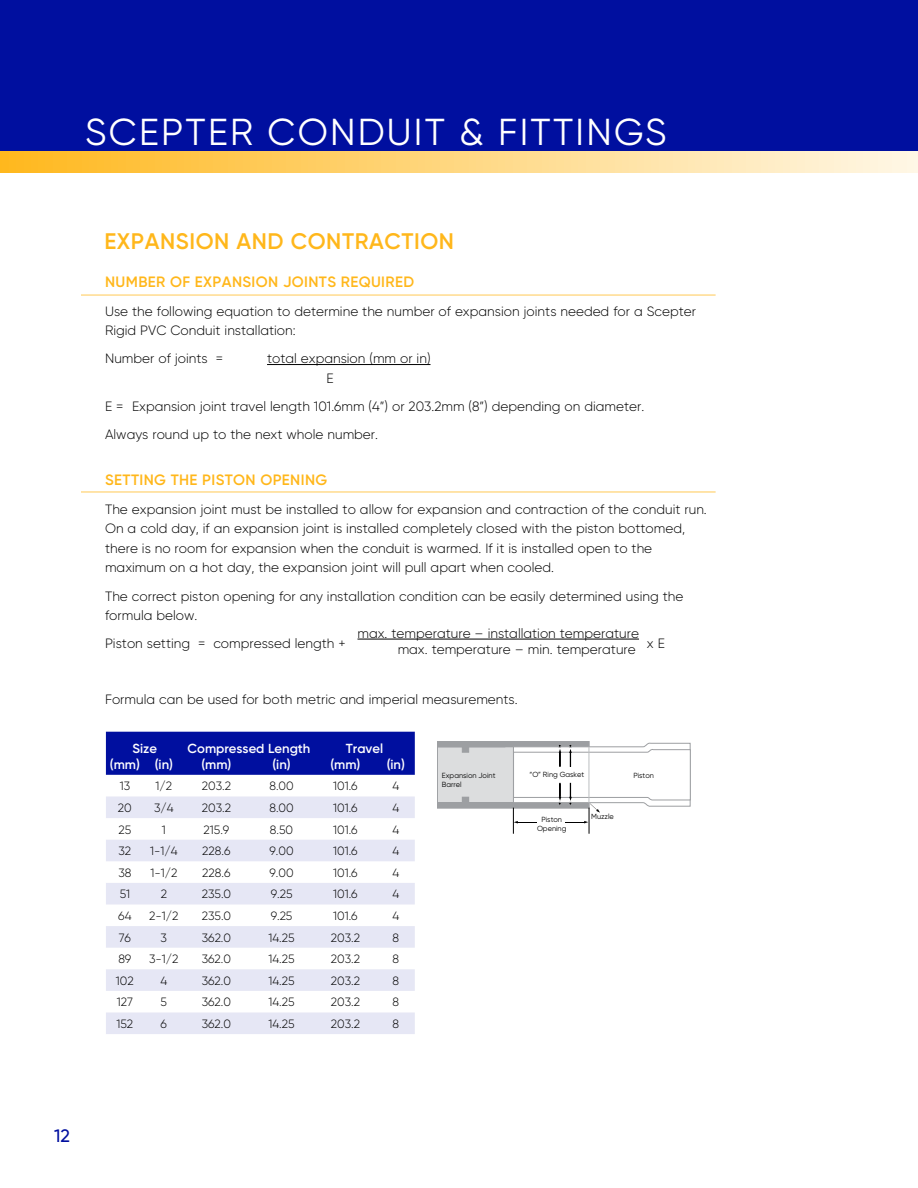
<style>
.page{position:relative;width:918px;height:1188px;background:#fff}
.page>*{position:absolute;margin:0;border:0;box-sizing:border-box;transform-origin:0 0}
.t1{font:37.5px "Gilroy";letter-spacing:.06em;color:#fff}
.t2{font:600 22.5px "Gilroy";letter-spacing:.025em;color:#ffb71b}
.t3{font:500 18px "Gilroy";color:#000f9f}
.t4{font:600 15px "Gilroy";letter-spacing:.025em;color:#ffb71b}
.t5{font:300 13.5px/19.5px "Gilroy";color:#000}
.t6{font:600 13.2px "Gilroy";color:#fff}
.t7{font:300 12px "Gilroy";color:#000}
.t8{font:7.35px/8.9px "Gilroy";color:#000;text-align:center}
</style>
<div class="page">
<div style="left:437px;top:742px;width:152px;height:66px;background:#dcddde"></div>
<hr style="left:437px;top:747px;width:68px;height:1px;background:#9d9fa2">
<div style="left:437px;top:742px;width:152px;height:5px;background:#9d9fa2"></div>
<div style="left:437px;top:741px;width:152px;height:6px;border:1px solid #9d9fa2"></div>
<div style="left:437px;top:803px;width:152px;height:5px;background:#9d9fa2"></div>
<div style="left:437px;top:802px;width:152px;height:6px;border:1px solid #9d9fa2"></div>
<div style="left:462px;top:746px;width:7px;height:7px;background:#9d9fa2;border:1px solid #9d9fa2"></div>
<div style="left:462px;top:797px;width:7px;height:6px;background:#9d9fa2"></div>
<svg style="left:513px;top:742px;width:178px;height:92px"></svg>
<div style="left:0;top:0;width:918px;height:158px;background:#000f9f"></div>
<div style="left:0;top:152px;width:918px;height:21px;background:linear-gradient(to right,#ffb81d,#fff7e6)"></div>
<hr style="left:81px;top:294px;width:635px;height:2px;background:#ffdb8d">
<hr style="left:81px;top:491px;width:635px;height:2px;background:#ffdb8d">
<hr style="left:267px;top:364px;width:164px;height:1px;background:#000">
<hr style="left:357px;top:639px;width:282px;height:1px;background:#000">
<div style="left:106px;top:732px;width:309px;height:43px;background:#000f9f"></div>
<svg style="left:106px;top:796px;width:309px;height:238px;fill:#e6e7f5"></svg>
<h1 class="t1" style="left:85px;top:109px;width:583px">SCEPTER CONDUIT &amp; FITTINGS</h1>
<h2 class="t2" style="left:104px;top:227px;width:351px">EXPANSION AND CONTRACTION</h2>
<p class="t4" style="left:105px;top:273px;width:310px">NUMBER OF EXPANSION JOINTS REQUIRED</p>
<p class="t5" style="left:105px;top:301px;width:592px">Use the following equation to determine the number of expansion joints needed for a Scepter<br>Rigid PVC Conduit installation:</p>
<p class="t5" style="left:105px;top:349px;width:119px">Number of joints =</p>
<p class="t5" style="left:327px;top:349px;width:105px;text-indent:-60px">total expansion (mm or in)<br>E</p>
<p class="t5" style="left:105px;top:392px;width:539px;line-height:28.2px">E = Expansion joint travel length 101.6mm (4”) or 203.2mm (8”) depending on diameter.<br>Always round up to the next whole number.</p>
<p class="t4" style="left:105px;top:471px;width:224px">SETTING THE PISTON OPENING</p>
<p class="t5" style="left:105px;top:499px;width:602px">The expansion joint must be installed to allow for expansion and contraction of the conduit run.<br>On a cold day, if an expansion joint is installed completely closed with the piston bottomed, there is no room for expansion when the conduit is warmed. If it is installed open to the maximum on a hot day, the expansion joint will pull apart when cooled.</p>
<p class="t5" style="left:105px;top:586px;width:580px">The correct piston opening for any installation condition can be easily determined using the formula below.</p>
<p class="t5" style="left:105px;top:634px;width:242px">Piston setting = compressed length +</p>
<p class="t5" style="left:357px;top:623px;width:283px">max. temperature – installation temperature</p>
<p class="t5" style="left:647px;top:634px;width:20px">x E</p>
<p class="t5" style="left:398px;top:639px;width:240px">max. temperature – min. temperature</p>
<p class="t5" style="left:105px;top:690px;width:412px">Formula can be used for both metric and imperial measurements.</p>
<p class="t6" style="left:133px;top:740px;width:26px">Size</p>
<p class="t6" style="left:188px;top:740px;width:124px">Compressed Length</p>
<p class="t6" style="left:346px;top:740px;width:39px">Travel</p>
<p class="t6" style="left:110px;top:757px;width:65px">(mm) (in)</p>
<p class="t6" style="left:201px;top:757px;width:32px">(mm)</p>
<p class="t6" style="left:272px;top:757px;width:20px">(in)</p>
<p class="t6" style="left:330px;top:757px;width:76px">(mm) (in)</p>
<p class="t7" style="left:120px;top:779px;width:12px">13</p>
<p class="t7" style="left:156px;top:779px;width:18px">1/2</p>
<p class="t7" style="left:202px;top:779px;width:31px">203.2</p>
<p class="t7" style="left:269px;top:779px;width:26px">8.00</p>
<p class="t7" style="left:333px;top:779px;width:26px">101.6</p>
<p class="t7" style="left:392px;top:779px;width:8px">4</p>
<p class="t7" style="left:118px;top:801px;width:15px">20</p>
<p class="t7" style="left:154px;top:801px;width:21px">3/4</p>
<p class="t7" style="left:202px;top:801px;width:31px">203.2</p>
<p class="t7" style="left:269px;top:801px;width:26px">8.00</p>
<p class="t7" style="left:333px;top:801px;width:26px">101.6</p>
<p class="t7" style="left:392px;top:801px;width:8px">4</p>
<p class="t7" style="left:119px;top:822px;width:14px">25</p>
<p class="t7" style="left:162px;top:822px;width:5px">1</p>
<p class="t7" style="left:204px;top:822px;width:27px">215.9</p>
<p class="t7" style="left:270px;top:822px;width:25px">8.50</p>
<p class="t7" style="left:333px;top:822px;width:26px">101.6</p>
<p class="t7" style="left:392px;top:822px;width:8px">4</p>
<p class="t7" style="left:119px;top:844px;width:14px">32</p>
<p class="t7" style="left:150px;top:844px;width:29px">1-1/4</p>
<p class="t7" style="left:202px;top:844px;width:30px">228.6</p>
<p class="t7" style="left:270px;top:844px;width:26px">9.00</p>
<p class="t7" style="left:333px;top:844px;width:26px">101.6</p>
<p class="t7" style="left:392px;top:844px;width:8px">4</p>
<p class="t7" style="left:118px;top:865px;width:15px">38</p>
<p class="t7" style="left:150px;top:865px;width:29px">1-1/2</p>
<p class="t7" style="left:202px;top:865px;width:30px">228.6</p>
<p class="t7" style="left:270px;top:865px;width:26px">9.00</p>
<p class="t7" style="left:333px;top:865px;width:26px">101.6</p>
<p class="t7" style="left:392px;top:865px;width:8px">4</p>
<p class="t7" style="left:120px;top:887px;width:12px">51</p>
<p class="t7" style="left:161px;top:887px;width:8px">2</p>
<p class="t7" style="left:202px;top:887px;width:31px">235.0</p>
<p class="t7" style="left:271px;top:887px;width:23px">9.25</p>
<p class="t7" style="left:333px;top:887px;width:26px">101.6</p>
<p class="t7" style="left:392px;top:887px;width:8px">4</p>
<p class="t7" style="left:118px;top:909px;width:15px">64</p>
<p class="t7" style="left:149px;top:909px;width:31px">2-1/2</p>
<p class="t7" style="left:202px;top:909px;width:31px">235.0</p>
<p class="t7" style="left:271px;top:909px;width:23px">9.25</p>
<p class="t7" style="left:333px;top:909px;width:26px">101.6</p>
<p class="t7" style="left:392px;top:909px;width:8px">4</p>
<p class="t7" style="left:119px;top:930px;width:14px">76</p>
<p class="t7" style="left:161px;top:930px;width:8px">3</p>
<p class="t7" style="left:202px;top:930px;width:31px">362.0</p>
<p class="t7" style="left:268px;top:930px;width:28px">14.25</p>
<p class="t7" style="left:331px;top:930px;width:31px">203.2</p>
<p class="t7" style="left:392px;top:930px;width:8px">8</p>
<p class="t7" style="left:118px;top:952px;width:15px">89</p>
<p class="t7" style="left:149px;top:952px;width:31px">3-1/2</p>
<p class="t7" style="left:202px;top:952px;width:31px">362.0</p>
<p class="t7" style="left:268px;top:952px;width:28px">14.25</p>
<p class="t7" style="left:331px;top:952px;width:31px">203.2</p>
<p class="t7" style="left:392px;top:952px;width:8px">8</p>
<p class="t7" style="left:116px;top:973px;width:19px">102</p>
<p class="t7" style="left:160px;top:973px;width:8px">4</p>
<p class="t7" style="left:202px;top:973px;width:31px">362.0</p>
<p class="t7" style="left:268px;top:973px;width:28px">14.25</p>
<p class="t7" style="left:331px;top:973px;width:31px">203.2</p>
<p class="t7" style="left:392px;top:973px;width:8px">8</p>
<p class="t7" style="left:117px;top:995px;width:18px">127</p>
<p class="t7" style="left:161px;top:995px;width:8px">5</p>
<p class="t7" style="left:202px;top:995px;width:31px">362.0</p>
<p class="t7" style="left:268px;top:995px;width:28px">14.25</p>
<p class="t7" style="left:331px;top:995px;width:31px">203.2</p>
<p class="t7" style="left:392px;top:995px;width:8px">8</p>
<p class="t7" style="left:116px;top:1017px;width:18px">152</p>
<p class="t7" style="left:161px;top:1017px;width:8px">6</p>
<p class="t7" style="left:202px;top:1017px;width:31px">362.0</p>
<p class="t7" style="left:268px;top:1017px;width:28px">14.25</p>
<p class="t7" style="left:331px;top:1017px;width:31px">203.2</p>
<p class="t7" style="left:392px;top:1017px;width:8px">8</p>
<p class="t8" style="left:530px;top:770px;width:56px">“O” Ring Gasket</p>
<p class="t8" style="left:537px;top:815px;width:31px">Piston<br>Opening</p>
<p class="t8" style="left:442px;top:771px;width:55px">Expansion Joint</p>
<p class="t8" style="left:633px;top:771px;width:22px">Piston</p>
<p class="t8" style="left:442px;top:779px;width:21px">Barrel</p>
<p class="t8" style="left:591px;top:812px;width:24px">Muzzle</p>
<h3 class="t3" style="left:54px;top:1125px;width:17px">12</h3>
</div>
